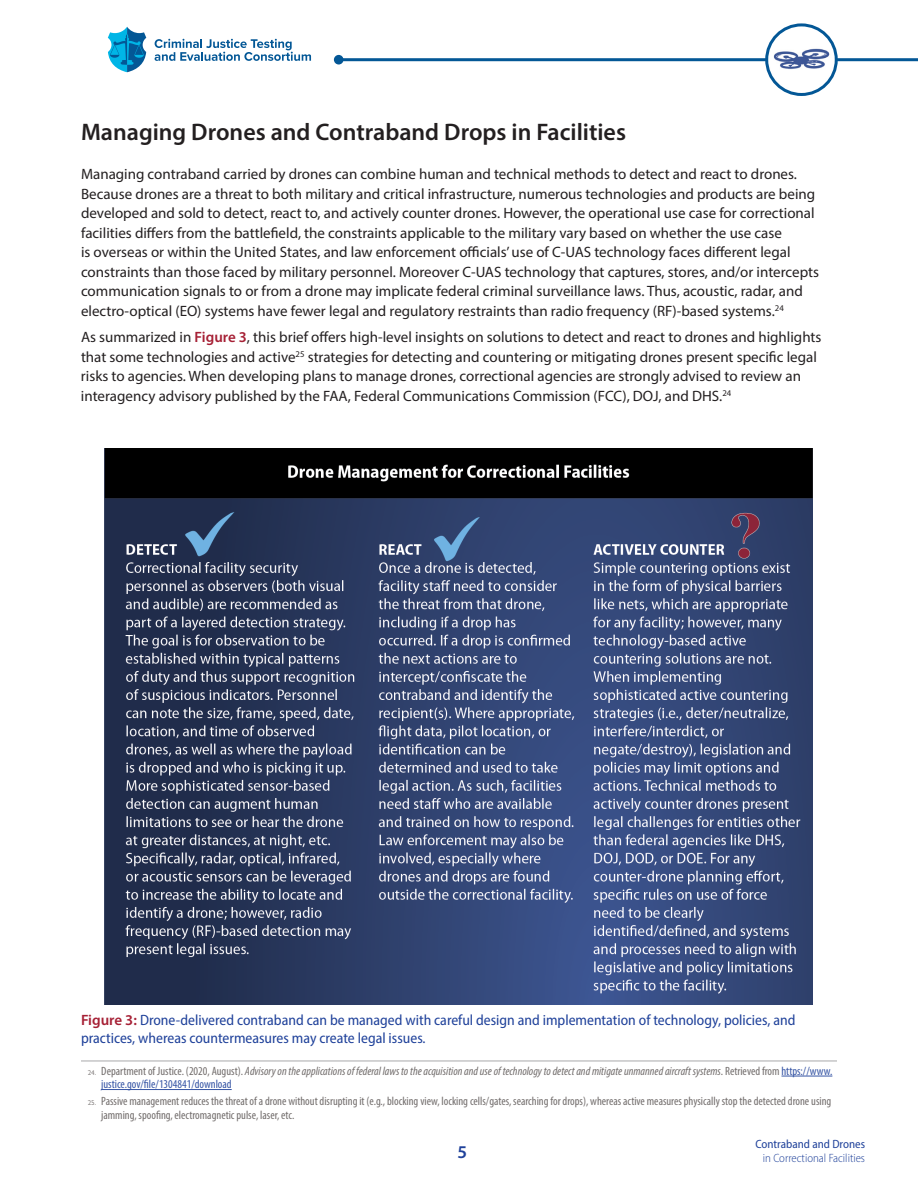
<style>
.page{position:relative;width:918px;height:1188px;background:#fff}
.page>*{position:absolute;margin:0;border:0;box-sizing:border-box;transform-origin:0 0}
.t1{font:600 24px "Myriad Pro";color:#231f20}
.t2{font:600 18px "Myriad Pro";color:#1f419a}
.t3{font:15px/19.5px "Myriad Pro";color:#231f20}
.t4{font:semi-condensed 15px/18px "Myriad Pro";color:#1f419a}
.t5{font:condensed 12px/13.5px "Myriad Pro";color:#726d6c}
.t6{font:italic condensed 12px/13.5px "Myriad Pro";color:#726d6c}
.t7{font:300 semi-condensed 12px "Myriad Pro";color:#1f419a}
.t8{font:semi-condensed 12px "Myriad Pro";color:#1f419a}
.s1{font-weight:600;color:#a62035}
.s2{font-weight:600;font-stretch:normal;color:#a62035}
.s3{font-family:"Gill Sans Nova";font-style:normal;font-stretch:normal;font-size:7.05px}
.s4{font-style:normal}
.s5{font-style:normal;color:#3554a4}
.s6{font-family:"Gill Sans Nova";font-stretch:normal;font-size:7.05px}
</style>
<div class="page">
<hr style="left:339px;top:58px;width:579px;height:3px;background:#035796">
<div style="left:334px;top:55px;width:10px;height:10px;background:#035796;border-radius:50%"></div>
<svg style="left:155px;top:39px;width:156px;height:22px"></svg>
<svg style="left:108px;top:27px;width:38px;height:45px"></svg>
<img style="left:767px;top:25px;width:69px;height:69px;border-radius:35px">
<div style="left:765px;top:23px;width:73px;height:73px;border:3px solid #035796;border-radius:50%"></div>
<img style="left:105px;top:448px;width:707px;height:557px">
<hr style="left:81px;top:1061px;width:756px;height:1px;background:#a9a8aa">
<hr style="left:781px;top:1076px;width:51px;height:1px;background:#3554a4">
<hr style="left:101px;top:1089px;width:131px;height:1px;background:#3554a4">
<h2 class="t1" style="left:81px;top:116px;width:547px">Managing Drones and Contraband Drops in Facilities</h2>
<p class="t3" style="left:81px;top:164px;width:740px">Managing contraband carried by drones can combine human and technical methods to detect and react to drones.<br>Because drones are a threat to both military and critical infrastructure, numerous technologies and products are being developed and sold to detect, react to, and actively counter drones. However, the operational use case for correctional facilities differs from the battlefield, the constraints applicable to the military vary based on whether the use case<br>is overseas or within the United States, and law enforcement officials’ use of C-UAS technology faces different legal constraints than those faced by military personnel. Moreover C-UAS technology that captures, stores, and/or intercepts communication signals to or from a drone may implicate federal criminal surveillance laws. Thus, acoustic, radar, and electro-optical (EO) systems have fewer legal and regulatory restraints than radio frequency (RF)-based systems.<sup>24</sup></p>
<p class="t3" style="left:81px;top:327px;width:742px">As summarized in <span class="s1">Figure 3</span>, this brief offers high-level insights on solutions to detect and react to drones and highlights that some technologies and active<sup>25</sup> strategies for detecting and countering or mitigating drones present specific legal risks to agencies. When developing plans to manage drones, correctional agencies are strongly advised to review an interagency advisory published by the FAA, Federal Communications Commission (FCC), DOJ, and DHS.<sup>24</sup></p>
<p class="t4" style="left:81px;top:1010px;width:716px"><span class="s2">Figure 3:</span> Drone-delivered contraband can be managed with careful design and implementation of technology, policies, and practices, whereas countermeasures may create legal issues.</p>
<p class="t6" style="left:101px;top:1064px;width:733px;text-indent:-14px"><span class="s3">24.</span> <span class="s4">Department of Justice. (2020, August).</span> Advisory on the applications of federal laws to the acquisition and use of technology to detect and mitigate unmanned aircraft systems<span class="s4">. Retrieved from</span> <span class="s5">https://www. justice.gov/file/1304841/download</span></p>
<p class="t5" style="left:101px;top:1094px;width:732px;text-indent:-14px"><span class="s6">25.</span> Passive management reduces the threat of a drone without disrupting it (e.g., blocking view, locking cells/gates, searching for drops), whereas active measures physically stop the detected drone using jamming, spoofing, electromagnetic pulse, laser, etc.</p>
<p class="t2" style="left:458px;top:1141px;width:11px">5</p>
<p class="t8" style="left:755px;top:1136px;width:111px">Contraband and Drones</p>
<p class="t7" style="left:763px;top:1151px;width:104px">in Correctional Facilities</p>
</div>
